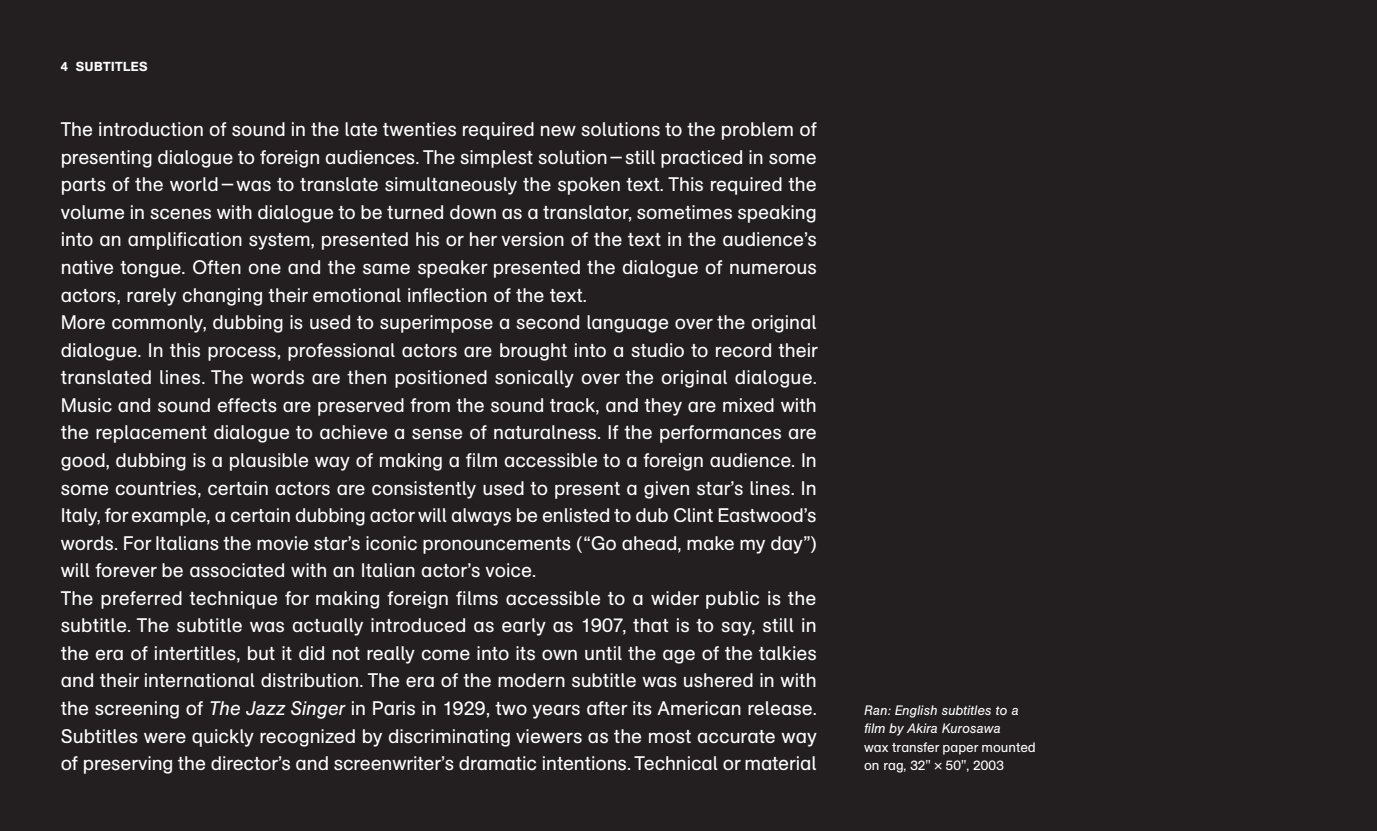
<style>
.page{position:relative;width:1377px;height:831px;background:#fff}
.page>*{position:absolute;margin:0;border:0;box-sizing:border-box;transform-origin:0 0}
.t1{font:19.35px/27.4px "AG Schoolbook Two BQ";color:#fff}
.t2{font:italic 13.5px/18.4px "AG Book BQ";color:#fff}
.t3{font:13.5px/18.4px "AG Schoolbook Two BQ";color:#fff}
.t4{font:500 13.05px "AG Schoolbook Two BQ";letter-spacing:.035em;color:#fff}
.s1{font-family:"AG Book BQ";font-style:italic}
</style>
<div class="page">
<div style="left:0;top:0;width:1377px;height:830px;background:#231f20"></div>
<p class="t4" style="left:61px;top:59px;width:89px">4 SUBTITLES</p>
<p class="t1" style="left:61px;top:116px;width:759px">The introduction of sound in the late twenties required new solutions to the problem of presenting dialogue to foreign audiences. The simplest solution — still practiced in some parts of the world — was to translate simultaneously the spoken text. This required the volume in scenes with dialogue to be turned down as a translator, sometimes speaking into an amplification system, presented his or her version of the text in the audience’s native tongue. Often one and the same speaker presented the dialogue of numerous actors, rarely changing their emotional inflection of the text.<br>More commonly, dubbing is used to superimpose a second language over the original dialogue. In this process, professional actors are brought into a studio to record their translated lines. The words are then positioned sonically over the original dialogue.<br>Music and sound effects are preserved from the sound track, and they are mixed with the replacement dialogue to achieve a sense of naturalness. If the performances are good, dubbing is a plausible way of making a film accessible to a foreign audience. In some countries, certain actors are consistently used to present a given star’s lines. In Italy, for example, a certain dubbing actor will always be enlisted to dub Clint Eastwood’s words. For Italians the movie star’s iconic pronouncements (“Go ahead, make my day”) will forever be associated with an Italian actor’s voice.<br>The preferred technique for making foreign films accessible to a wider public is the subtitle. The subtitle was actually introduced as early as 1907, that is to say, still in the era of intertitles, but it did not really come into its own until the age of the talkies and their international distribution. The era of the modern subtitle was ushered in with the screening of <span class="s1">The Jazz Singer</span> in Paris in 1929, two years after its American release.<br>Subtitles were quickly recognized by discriminating viewers as the most accurate way of preserving the director’s and screenwriter’s dramatic intentions. Technical or material</p>
<p class="t2" style="left:864px;top:701px;width:156px">Ran: English subtitles to a film by Akira Kurosawa</p>
<p class="t3" style="left:864px;top:737px;width:173px">wax transfer paper mounted on rag, 32" × 50", 2003</p>
</div>
